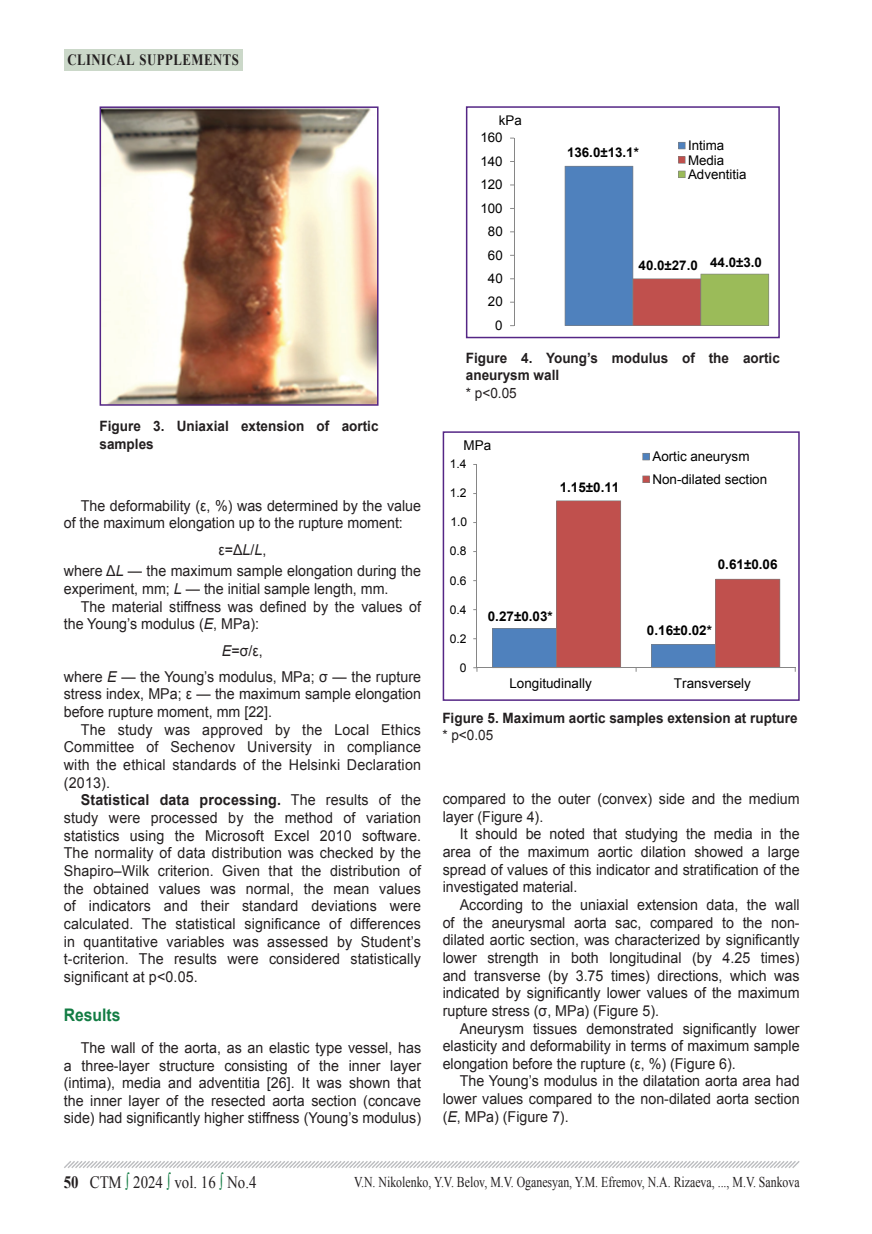
<style>
.page{position:relative;width:872px;height:1234px;background:#fff}
.page>*{position:absolute;margin:0;border:0;box-sizing:border-box;transform-origin:0 0}
.t1{font:17.4px "Times New Roman";color:#231f20;scale:.86 1}
.t2{font:700 17.4px "Arial";color:#127c43;scale:.9 1}
.t3{font:700 15.75px "Times New Roman";letter-spacing:.04em;color:#231f20;scale:.81 1}
.t4{font:15px/17.7px "Arial";color:#231f20;text-align:justify;scale:.95 1}
.t5{font:15px "Times New Roman";color:#231f20;scale:.79 1}
.t6{font:700 14.25px/17.1px "Arial";color:#231f20;scale:.95 1}
.t7{font:14.25px "Arial";color:#231f20;scale:.95 1}
.t8{font:13.5px/22.6px "Arial";color:#000}
.t9{font:700 13.5px "Arial";color:#000}
.t10{font:13.35px/14.4px "Arial";color:#000}
.t11{font:700 13.35px "Arial";color:#000}
.t12{font:12.15px "Arial";color:#000}
.s1{font-style:italic}
.s2{font-weight:700}
.s3{color:#127c43}
</style>
<div class="page">
<svg style="left:64px;top:1161px;width:736px;height:7px"></svg>
<div style="left:64px;top:49px;width:178px;height:21px;background:#cbd8c9"></div>
<img style="left:103px;top:109px;width:272px;height:293px">
<div style="left:100px;top:106px;width:278px;height:299px;border:2px solid #542685"></div>
<hr style="left:513px;top:138px;width:1px;height:187px;background:#868686">
<svg style="left:678px;top:142px;width:7px;height:7px"></svg>
<svg style="left:564px;top:156px;width:205px;height:170px"></svg>
<div style="left:466px;top:106px;width:314px;height:232px;border:2px solid #542685"></div>
<svg style="left:492px;top:500px;width:129px;height:167px"></svg>
<svg style="left:651px;top:578px;width:129px;height:89px"></svg>
<hr style="left:476px;top:464px;width:1px;height:203px;background:#868686">
<hr style="left:477px;top:667px;width:318px;height:1px;background:#868686">
<svg style="left:642px;top:453px;width:8px;height:7px"></svg>
<svg style="left:642px;top:475px;width:8px;height:8px"></svg>
<div style="left:443px;top:431px;width:356px;height:269px;border:2px solid #542685"></div>
<p class="t3" style="left:67px;top:48px;width:213px">CLINICAL SUPPLEMENTS</p>
<p class="t6" style="left:99px;top:418px;width:295px">Figure 3. Uniaxial extension of aortic samples</p>
<p class="t4" style="left:64px;top:496px;width:377px;text-indent:17px">The deformability (ε, %) was determined by the value of the maximum elongation up to the rupture moment:</p>
<p class="t4" style="left:64px;top:538px;width:377px;line-height:21.9px;text-align:center">ε=Δ<span class="s1">L</span>/<span class="s1">L</span>,<br>where Δ<span class="s1">L</span> — the maximum sample elongation during the</p>
<p class="t4" style="left:64px;top:579px;width:343px">experiment, mm; <span class="s1">L</span> — the initial sample length, mm.</p>
<p class="t4" style="left:81px;top:597px;width:360px">The material stiffness was defined by the values of</p>
<p class="t4" style="left:64px;top:615px;width:207px">the Young’s modulus (<span class="s1">E</span>, MPa):</p>
<p class="t4" style="left:64px;top:637px;width:377px;line-height:26.1px;text-align:center"><span class="s1">E</span>=σ/ε,<br>where <span class="s1">E</span> — the Young’s modulus, MPa; σ — the rupture</p>
<p class="t4" style="left:64px;top:685px;width:377px">stress index, MPa; ε — the maximum sample elongation before rupture moment, mm [22].</p>
<p class="t4" style="left:64px;top:720px;width:377px;text-indent:17px">The study was approved by the Local Ethics Committee of Sechenov University in compliance with the ethical standards of the Helsinki Declaration (2013).</p>
<p class="t4" style="left:64px;top:791px;width:377px;text-indent:17px"><span class="s2">Statistical data processing.</span> The results of the study were processed by the method of variation statistics using the Microsoft Excel 2010 software.<br>The normality of data distribution was checked by the Shapiro–Wilk criterion. Given that the distribution of the obtained values was normal, the mean values of indicators and their standard deviations were calculated. The statistical significance of differences in quantitative variables was assessed by Student’s t-criterion. The results were considered statistically significant at p&lt;0.05.</p>
<p class="t2" style="left:64px;top:1002px;width:64px">Results</p>
<p class="t4" style="left:64px;top:1038px;width:377px;text-indent:17px">The wall of the aorta, as an elastic type vessel, has a three-layer structure consisting of the inner layer (intima), media and adventitia [26]. It was shown that the inner layer of the resected aorta section (concave side) had significantly higher stiffness (Young’s modulus)</p>
<p class="t10" style="left:499px;top:113px;width:24px">kPa</p>
<p class="t10" style="left:480px;top:131px;width:24px">160</p>
<p class="t10" style="left:480px;top:154px;width:24px">140</p>
<p class="t10" style="left:480px;top:177px;width:24px">120</p>
<p class="t10" style="left:480px;top:201px;width:24px">100</p>
<p class="t10" style="left:488px;top:224px;width:16px">80</p>
<p class="t10" style="left:488px;top:248px;width:16px">60</p>
<p class="t10" style="left:488px;top:271px;width:16px">40</p>
<p class="t10" style="left:488px;top:294px;width:16px">20</p>
<p class="t10" style="left:495px;top:318px;width:9px">0</p>
<p class="t11" style="left:567px;top:143px;width:73px">136.0±13.1*</p>
<p class="t10" style="left:688px;top:138px;width:60px">Intima<br>Media<br>Adventitia</p>
<p class="t11" style="left:638px;top:256px;width:125px">40.0±27.0 44.0±3.0</p>
<p class="t6" style="left:466px;top:350px;width:332px">Figure 4. Young’s modulus of the aortic aneurysm wall</p>
<p class="t7" style="left:466px;top:382px;width:55px">* p&lt;0.05</p>
<p class="t8" style="left:463px;top:434px;width:29px">MPa</p>
<p class="t12" style="left:450px;top:456px;width:18px">1.4</p>
<p class="t12" style="left:450px;top:485px;width:18px">1.2</p>
<p class="t12" style="left:450px;top:514px;width:18px">1.0</p>
<p class="t12" style="left:450px;top:543px;width:18px">0.8</p>
<p class="t12" style="left:450px;top:572px;width:18px">0.6</p>
<p class="t12" style="left:450px;top:601px;width:18px">0.4</p>
<p class="t12" style="left:450px;top:630px;width:18px">0.2</p>
<p class="t12" style="left:460px;top:659px;width:8px">0</p>
<p class="t9" style="left:488px;top:607px;width:66px">0.27±0.03*</p>
<p class="t9" style="left:559px;top:478px;width:61px">1.15±0.11</p>
<p class="t8" style="left:652px;top:445px;width:116px">Aortic aneurysm<br>Non-dilated section</p>
<p class="t9" style="left:718px;top:554px;width:61px">0.61±0.06</p>
<p class="t9" style="left:647px;top:621px;width:66px">0.16±0.02*</p>
<p class="t8" style="left:509px;top:672px;width:84px">Longitudinally</p>
<p class="t8" style="left:674px;top:672px;width:78px">Transversely</p>
<p class="t6" style="left:442px;top:709px;width:375px">Figure 5. Maximum aortic samples extension at rupture</p>
<p class="t7" style="left:442px;top:725px;width:55px">* p&lt;0.05</p>
<p class="t4" style="left:443px;top:789px;width:377px">compared to the outer (convex) side and the medium layer (Figure 4).</p>
<p class="t4" style="left:443px;top:824px;width:377px;text-indent:17px">It should be noted that studying the media in the area of the maximum aortic dilation showed a large spread of values of this indicator and stratification of the investigated material.</p>
<p class="t4" style="left:443px;top:895px;width:377px;text-indent:17px">According to the uniaxial extension data, the wall of the aneurysmal aorta sac, compared to the non&shy;dilated aortic section, was characterized by significantly lower strength in both longitudinal (by 4.25 times) and transverse (by 3.75 times) directions, which was indicated by significantly lower values of the maximum rupture stress (σ, MPa) (Figure 5).</p>
<p class="t4" style="left:443px;top:1019px;width:377px;text-indent:17px">Aneurysm tissues demonstrated significantly lower elasticity and deformability in terms of maximum sample elongation before the rupture (ε, %) (Figure 6).</p>
<p class="t4" style="left:443px;top:1071px;width:377px;text-indent:17px">The Young’s modulus in the dilatation aorta area had lower values compared to the non-dilated aorta section (<span class="s1">E</span>, MPa) (Figure 7).</p>
<p class="t1" style="left:64px;top:1170px;width:226px"><span class="s2">50</span> СТМ <span class="s3">∫</span> 2024 <span class="s3">∫</span> vol. 16 <span class="s3">∫</span> No.4</p>
<p class="t5" style="left:354px;top:1171px;width:565px">V.N. Nikolenko, Y.V. Belov, M.V. Oganesyan, Y.M. Efremov, N.A. Rizaeva, ..., M.V. Sankova</p>
</div>
